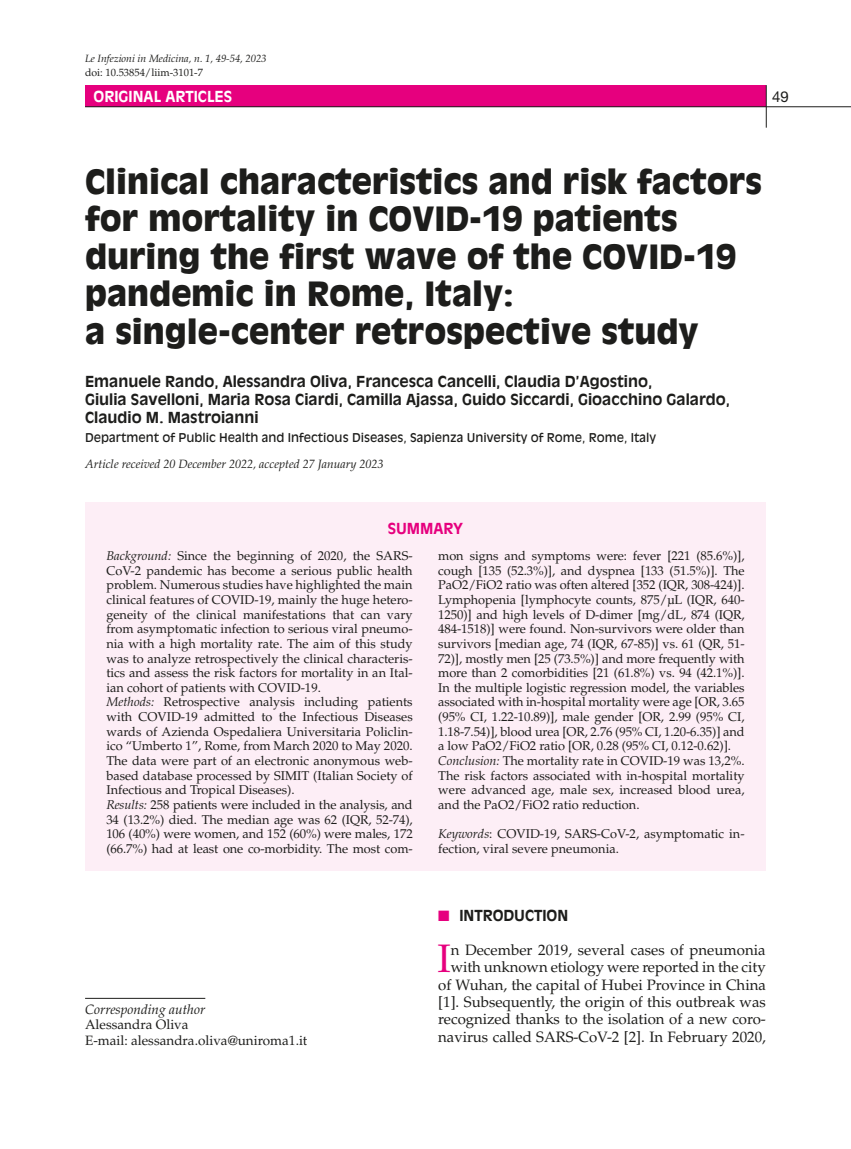
<style>
.page{position:relative;width:851px;height:1149px;background:#fff}
.page>*{position:absolute;margin:0;border:0;box-sizing:border-box;transform-origin:0 0}
.t1{font:39.75px "Palatino LT Std";color:#e6007e}
.t2{font:900 33px/37.5px "Antique Olive Std";color:#1d1d1b}
.t3{font:15px/17.2px "Palatino LT Std";color:#1d1d1b;text-align:right}
.t4{font:700 15px/18px "Antique Olive Std";color:#1d1d1b}
.t5{font:700 15px "Antique Olive Std";color:#fff}
.t6{font:700 15px "Antique Olive Std";color:#e6007e}
.t7{font:15px "Helvetica Neue LT Std";color:#1d1d1b}
.t8{font:13.5px/15.8px "Palatino LT Std";color:#1d1d1b}
.t9{font:italic 13.5px "Palatino LT Std";color:#1d1d1b}
.t10{font:12.75px/14.5px "Palatino LT Std";color:#1d1d1b}
.t11{font:12px "Antique Olive Std";color:#1d1d1b}
.t12{font:italic 12px "Palatino LT Std";color:#1d1d1b}
.t13{font:italic 10.5px "Palatino LT Std";color:#1d1d1b}
.t14{font:10.5px "Palatino LT Std";color:#1d1d1b}
.s1{font-style:italic}
.s2{color:#e6007e}
</style>
<div class="page">
<div style="left:85px;top:85px;width:680px;height:21px;background:#e6007e"></div>
<hr style="left:765px;top:85px;width:1px;height:43px;background:#1d1d1b">
<hr style="left:85px;top:106px;width:765px;height:1px;background:#1d1d1b">
<hr style="left:85px;top:997px;width:120px;height:1px;background:#1d1d1b">
<div style="left:85px;top:502px;width:680px;height:368px;background:#fdeef6"></div>
<p class="t13" style="left:85px;top:53px;width:183px">Le Infezioni in Medicina, n. 1, 49-54, 2023</p>
<p class="t14" style="left:85px;top:66px;width:119px">doi: 10.53854/liim-3101-7</p>
<p class="t5" style="left:94px;top:87px;width:140px">ORIGINAL ARTICLES</p>
<p class="t7" style="left:772px;top:87px;width:18px">49</p>
<h2 class="t2" style="left:85px;top:163px;width:678px">Clinical characteristics and risk factors for mortality in COVID-19 patients during the first wave of the COVID-19 pandemic in Rome, Italy:<br>a single-center retrospective study</h2>
<p class="t4" style="left:85px;top:373px;width:646px">Emanuele Rando, Alessandra Oliva, Francesca Cancelli, Claudia D’Agostino,<br>Giulia Savelloni, Maria Rosa Ciardi, Camilla Ajassa, Guido Siccardi, Gioacchino Galardo,<br>Claudio M. Mastroianni</p>
<p class="t11" style="left:85px;top:430px;width:572px">Department of Public Health and Infectious Diseases, Sapienza University of Rome, Rome, Italy</p>
<p class="t12" style="left:85px;top:456px;width:300px">Article received 20 December 2022, accepted 27 January 2023</p>
<p class="t6" style="left:387px;top:519px;width:77px">SUMMARY</p>
<p class="t10" style="left:106px;top:548px;width:308px"><span class="s1">Background:</span> Since the beginning of 2020, the SARS-CoV-2 pandemic has become a serious public health problem. Numerous studies have highlighted the main clinical features of COVID-19, mainly the huge hetero&shy;geneity of the clinical manifestations that can vary from asymptomatic infection to serious viral pneumo&shy;nia with a high mortality rate. The aim of this study was to analyze retrospectively the clinical characteris&shy;tics and assess the risk factors for mortality in an Ital&shy;ian cohort of patients with COVID-19.<br><span class="s1">Methods:</span> Retrospective analysis including patients with COVID-19 admitted to the Infectious Diseases wards of Azienda Ospedaliera Universitaria Policlin&shy;ico “Umberto 1”, Rome, from March 2020 to May 2020.<br>The data were part of an electronic anonymous web&shy;based database processed by SIMIT (Italian Society of Infectious and Tropical Diseases).<br><span class="s1">Results:</span> 258 patients were included in the analysis, and 34 (13.2%) died. The median age was 62 (IQR, 52-74), 106 (40%) were women, and 152 (60%) were males, 172 (66.7%) had at least one co-morbidity. The most com-</p>
<p class="t10" style="left:438px;top:548px;width:308px">mon signs and symptoms were: fever [221 (85.6%)], cough [135 (52.3%)], and dyspnea [133 (51.5%)]. The PaO2/FiO2 ratio was often altered [352 (IQR, 308-424)].<br>Lymphopenia [lymphocyte counts, 875/μL (IQR, 640- 1250)] and high levels of D-dimer [mg/dL, 874 (IQR, 484-1518)] were found. Non-survivors were older than survivors [median age, 74 (IQR, 67-85)] vs. 61 (QR, 51- 72)], mostly men [25 (73.5%)] and more frequently with more than 2 comorbidities [21 (61.8%) vs. 94 (42.1%)].<br>In the multiple logistic regression model, the variables associated with in-hospital mortality were age [OR, 3.65 (95% CI, 1.22-10.89)], male gender [OR, 2.99 (95% CI, 1.18-7.54)], blood urea [OR, 2.76 (95% CI, 1.20-6.35)] and a low PaO2/FiO2 ratio [OR, 0.28 (95% CI, 0.12-0.62)].<br><span class="s1">Conclusion:</span> The mortality rate in COVID-19 was 13,2%.<br>The risk factors associated with in-hospital mortality were advanced age, male sex, increased blood urea, and the PaO2/FiO2 ratio reduction.</p>
<p class="t10" style="left:438px;top:826px;width:308px"><span class="s1">Keywords</span>: COVID-19, SARS-CoV-2, asymptomatic in&shy;fection, viral severe pneumonia.</p>
<p class="t9" style="left:85px;top:1000px;width:122px">Corresponding author</p>
<p class="t8" style="left:85px;top:1016px;width:224px">Alessandra Oliva<br>E-mail: alessandra.oliva@uniroma1.it</p>
<p class="t4" style="left:438px;top:906px;width:131px"><span class="s2">■</span> INTRODUCTION</p>
<h1 class="t1" style="left:437px;top:935px;width:15px">I</h1>
<p class="t3" style="left:438px;top:941px;width:329px">n December 2019, several cases of pneumonia with unknown etiology were reported in the city of Wuhan, the capital of Hubei Province in China [1]. Subsequently, the origin of this outbreak was recognized thanks to the isolation of a new coro&shy;navirus called SARS-CoV-2 [2]. In February 2020,</p>
</div>
